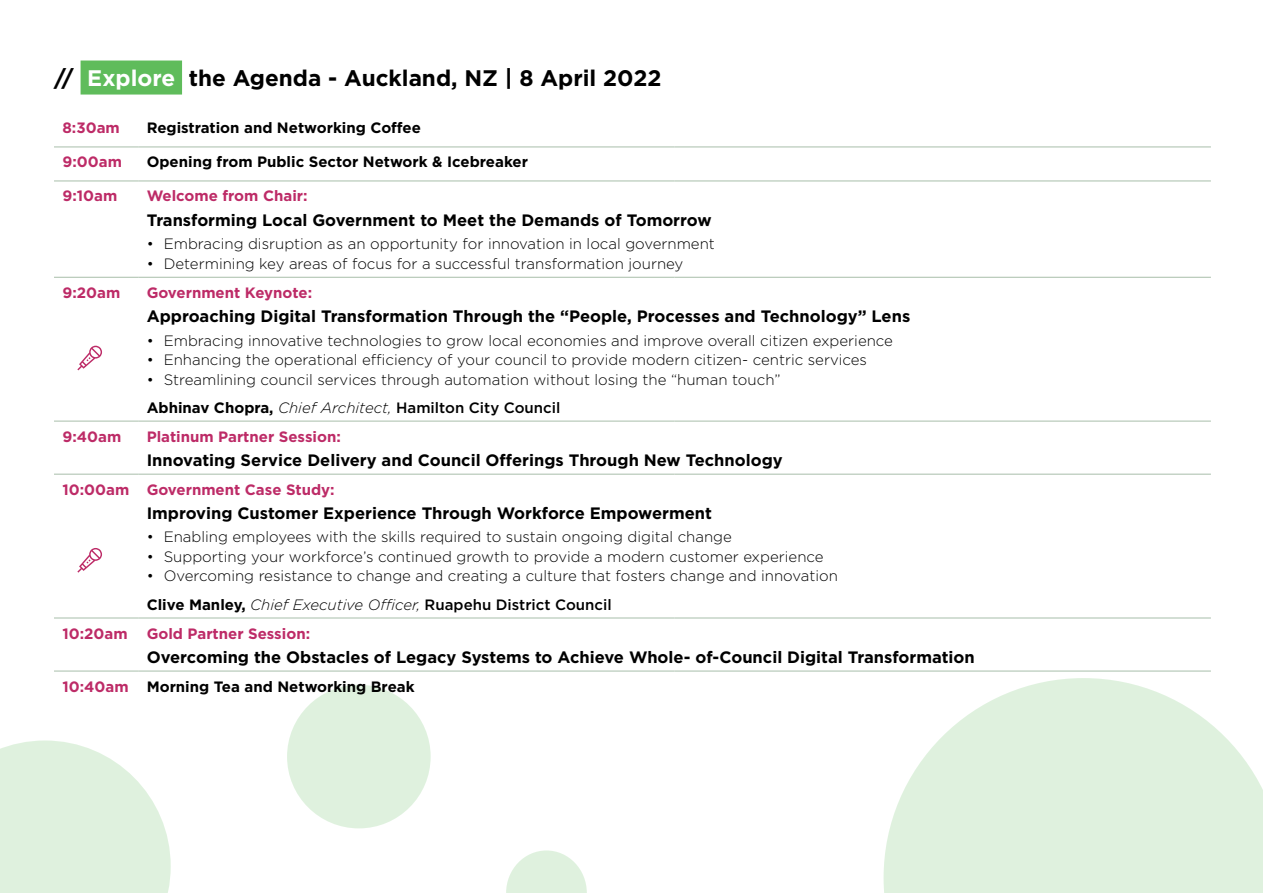
<style>
.page{position:relative;width:1263px;height:893px;background:#fff}
.page>*{position:absolute;margin:0;border:0;box-sizing:border-box;transform-origin:0 0}
.t1{font:700 22.5px "Gotham";color:#000}
.t2{font:700 16.5px "Gotham";color:#000}
.t3{font:300 15px/28px "Gotham";color:#000}
.t4{font:700 15px "Gotham";color:#bd2b67}
.t5{font:700 15px "Gotham";color:#000}
.s1{color:#fff}
.s2{font-weight:700}
.s3{font-style:italic}
.s4{font-weight:500}
.s5{color:#bd2b67}
</style>
<div class="page">
<svg style="left:0;top:740px;width:171px;height:153px;background:#e3f2e2"></svg>
<div style="left:287px;top:685px;width:144px;height:143px;background:#dff1de;border-radius:50%"></div>
<svg style="left:506px;top:850px;width:81px;height:43px"></svg>
<svg style="left:883px;top:678px;width:380px;height:215px;fill:#dff1de"></svg>
<hr style="left:54px;top:146px;width:84px;height:1px;background:#adc2af">
<hr style="left:138px;top:146px;width:536px;height:1px;background:#adc2af">
<hr style="left:674px;top:146px;width:537px;height:1px;background:#adc2af">
<hr style="left:54px;top:180px;width:84px;height:1px;background:#adc2af">
<hr style="left:138px;top:180px;width:536px;height:1px;background:#adc2af">
<hr style="left:674px;top:180px;width:537px;height:1px;background:#adc2af">
<hr style="left:54px;top:277px;width:84px;height:1px;background:#adc2af">
<hr style="left:138px;top:277px;width:536px;height:1px;background:#adc2af">
<hr style="left:674px;top:277px;width:537px;height:1px;background:#adc2af">
<hr style="left:54px;top:421px;width:84px;height:1px;background:#adc2af">
<hr style="left:138px;top:421px;width:536px;height:1px;background:#adc2af">
<hr style="left:674px;top:421px;width:537px;height:1px;background:#adc2af">
<hr style="left:54px;top:474px;width:84px;height:1px;background:#adc2af">
<hr style="left:138px;top:474px;width:536px;height:1px;background:#adc2af">
<hr style="left:674px;top:474px;width:537px;height:1px;background:#adc2af">
<hr style="left:54px;top:617px;width:84px;height:1px;background:#adc2af">
<hr style="left:138px;top:617px;width:536px;height:1px;background:#adc2af">
<hr style="left:674px;top:617px;width:537px;height:1px;background:#adc2af">
<hr style="left:54px;top:670px;width:84px;height:2px;background:#adc2af">
<hr style="left:138px;top:670px;width:536px;height:2px;background:#adc2af">
<hr style="left:674px;top:670px;width:537px;height:2px;background:#adc2af">
<div style="left:81px;top:61px;width:101px;height:34px;background:#5fbc5b"></div>
<svg style="left:77px;top:346px;width:25px;height:24px"></svg>
<svg style="left:77px;top:548px;width:25px;height:25px"></svg>
<h1 class="t1" style="left:54px;top:63px;width:609px">// <span class="s1">Explore</span> the Agenda - Auckland, NZ | 8 April 2022</h1>
<p class="t4" style="left:63px;top:118px;width:59px">8:30am</p>
<p class="t5" style="left:147px;top:118px;width:276px">Registration and Networking Coffee</p>
<p class="t4" style="left:63px;top:152px;width:61px">9:00am</p>
<p class="t5" style="left:147px;top:152px;width:383px">Opening from Public Sector Network &amp; Icebreaker</p>
<p class="t4" style="left:63px;top:186px;width:56px">9:10am</p>
<p class="t4" style="left:147px;top:186px;width:162px">Welcome from Chair:</p>
<p class="t2" style="left:147px;top:209px;width:566px">Transforming Local Government to Meet the Demands of Tomorrow</p>
<p class="t3" style="left:147px;top:230px;width:570px">• Embracing disruption as an opportunity for innovation in local government</p>
<p class="t3" style="left:147px;top:249px;width:538px">• Determining key areas of focus for a successful transformation journey</p>
<p class="t4" style="left:63px;top:283px;width:59px">9:20am</p>
<p class="t4" style="left:147px;top:283px;width:167px">Government Keynote:</p>
<p class="t2" style="left:147px;top:305px;width:765px">Approaching Digital Transformation Through the “People, Processes and Technology” Lens</p>
<p class="t3" style="left:147px;top:326px;width:748px">• Embracing innovative technologies to grow local economies and improve overall citizen experience</p>
<p class="t3" style="left:147px;top:345px;width:722px">• Enhancing the operational efficiency of your council to provide modern citizen- centric services</p>
<p class="t3" style="left:147px;top:365px;width:635px">• Streamlining council services through automation without losing the “human touch”<br><span class="s2">Abhinav Chopra,</span> <span class="s3">Chief Architect,</span> <span class="s4">Hamilton City Council</span></p>
<p class="t4" style="left:62px;top:426px;width:60px">9:40am</p>
<p class="t4" style="left:147px;top:426px;width:196px">Platinum Partner Session:</p>
<p class="t2" style="left:147px;top:449px;width:638px">Innovating Service Delivery and Council Offerings Through New Technology</p>
<p class="t4" style="left:63px;top:479px;width:274px">10:00am Government Case Study:</p>
<p class="t2" style="left:147px;top:502px;width:567px">Improving Customer Experience Through Workforce Empowerment</p>
<p class="t3" style="left:147px;top:523px;width:587px">• Enabling employees with the skills required to sustain ongoing digital change</p>
<p class="t3" style="left:147px;top:542px;width:678px">• Supporting your workforce’s continued growth to provide a modern customer experience</p>
<p class="t3" style="left:147px;top:562px;width:693px">• Overcoming resistance to change and creating a culture that fosters change and innovation<br><span class="s2">Clive Manley,</span> <span class="s3">Chief Executive Officer,</span> <span class="s4">Ruapehu District Council</span></p>
<p class="t4" style="left:62px;top:623px;width:67px">10:20am</p>
<p class="t4" style="left:147px;top:623px;width:165px">Gold Partner Session:</p>
<p class="t2" style="left:147px;top:646px;width:829px">Overcoming the Obstacles of Legacy Systems to Achieve Whole- of-Council Digital Transformation</p>
<p class="t5" style="left:63px;top:676px;width:354px"><span class="s5">10:40am</span> Morning Tea and Networking Break</p>
</div>
